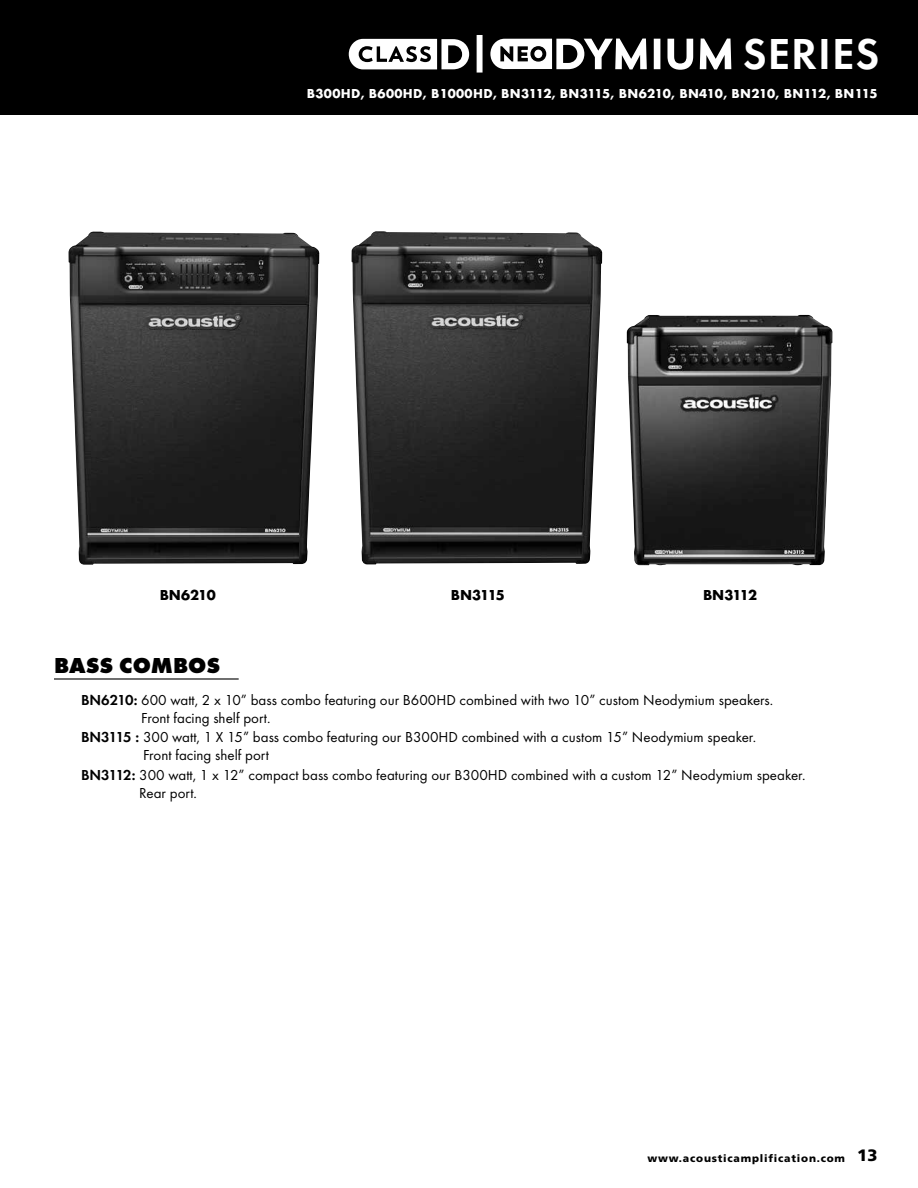
<style>
.page{position:relative;width:918px;height:1188px;background:#fff}
.page>*{position:absolute;margin:0;border:0;box-sizing:border-box;transform-origin:0 0}
.t1{font:600 45px "Futura T";letter-spacing:.025em;color:#fff}
.t2{font:800 22.5px "Futura T";color:#000}
.t3{font:15px/18px "Futura T";color:#000}
.t4{font:700 15px "Futura T";letter-spacing:-.035em;color:#000}
.t5{font:700 13.5px "Futura T";letter-spacing:.025em;color:#fff}
.t6{font:900 10.5px "Frutiger";letter-spacing:.075em;color:#000}
.s1{font-weight:600}
.s2{font-size:16.5px}
</style>
<div class="page">
<div style="left:0;top:0;width:918px;height:115px;background:#000"></div>
<svg style="left:349px;top:39px;width:120px;height:30px"></svg>
<svg style="left:490px;top:38px;width:157px;height:32px"></svg>
<div style="left:654px;top:39px;width:6px;height:30px;border:2px solid #fff"></div>
<svg style="left:667px;top:38px;width:65px;height:32px"></svg>
<hr style="left:54px;top:678px;width:185px;height:2px;background:#000">
<img style="left:351px;top:231px;width:251px;height:333px">
<img style="left:68px;top:232px;width:251px;height:333px">
<img style="left:627px;top:315px;width:206px;height:250px">
<h1 class="t1" style="left:469px;top:24px;width:24px">|</h1>
<h1 class="t1" style="left:743px;top:27px;width:138px">SERIES</h1>
<p class="t5" style="left:307px;top:85px;width:572px">B300HD, B600HD, B1000HD, BN3112, BN3115, BN6210, BN410, BN210, BN112, BN115</p>
<p class="t4" style="left:160px;top:586px;width:58px">BN6210</p>
<p class="t4" style="left:451px;top:586px;width:56px">BN3115</p>
<p class="t4" style="left:703px;top:586px;width:56px">BN3112</p>
<h2 class="t2" style="left:54px;top:652px;width:168px">BASS COMBOS</h2>
<p class="t3" style="left:141px;top:690px;width:634px;text-indent:-60px"><span class="s1">BN6210:</span> 600 watt, 2 x 10” bass combo featuring our B600HD combined with two 10” custom Neodymium speakers.<br>Front facing shelf port.</p>
<p class="t3" style="left:143px;top:728px;width:615px;text-indent:-62px"><span class="s1">BN3115 :</span> 300 watt, 1 X 15” bass combo featuring our B300HD combined with a custom 15” Neodymium speaker.<br>Front facing shelf port</p>
<p class="t3" style="left:139px;top:766px;width:668px;text-indent:-58px"><span class="s1">BN3112:</span> 300 watt, 1 x 12” compact bass combo featuring our B300HD combined with a custom 12” Neodymium speaker.<br>Rear port.</p>
<p class="t6" style="left:647px;top:1152px;width:232px">www.acousticamplification.com <span class="s2">13</span></p>
</div>
